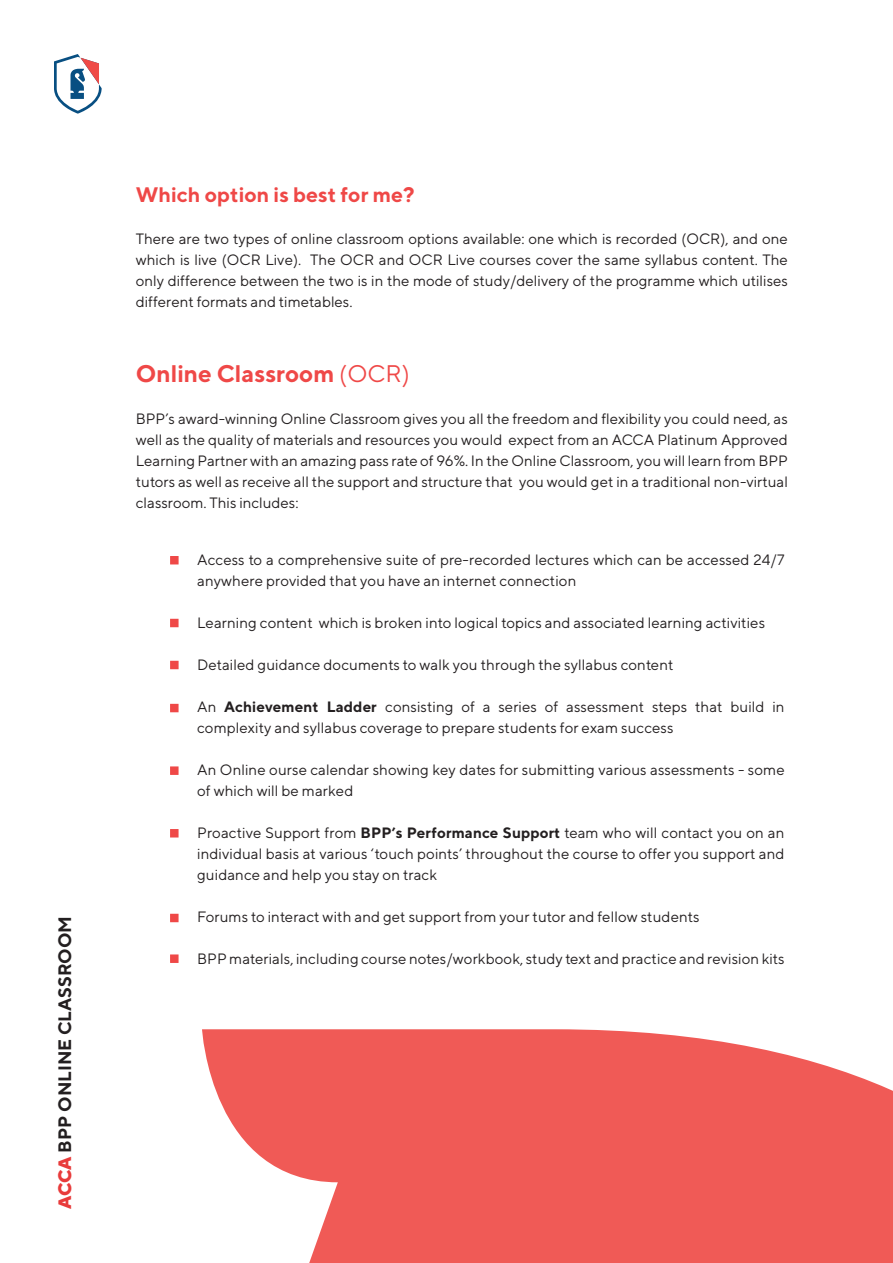
<style>
.page{position:relative;width:893px;height:1263px;background:#fff}
.page>*{position:absolute;margin:0;border:0;box-sizing:border-box;transform-origin:0 0}
.t1{font:700 24px "TT Norms";color:#ef4847}
.t2{font:700 21px "TT Norms";color:#ef4847}
.t3{font:700 18px "TT Norms";color:#231f20}
.t4{font:15px/21px "TT Norms";letter-spacing:.005em;color:#231f20;text-align:justify}
.s1{font-weight:800;color:#e83b3b}
.s2{font-weight:400}
.s3{font-weight:700}
</style>
<div class="page">
<svg style="left:54px;top:54px;width:48px;height:60px"></svg>
<svg style="left:170px;top:556px;width:9px;height:8px"></svg>
<svg style="left:170px;top:661px;width:9px;height:8px"></svg>
<svg style="left:170px;top:704px;width:9px;height:8px"></svg>
<svg style="left:170px;top:829px;width:9px;height:8px"></svg>
<svg style="left:170px;top:914px;width:9px;height:8px"></svg>
<svg style="left:170px;top:619px;width:9px;height:8px"></svg>
<div style="left:170px;top:766px;width:9px;height:9px;background:#ef4847;border:2px solid #ef4847"></div>
<div style="left:170px;top:954px;width:9px;height:9px;background:#ef4847;border:2px solid #ef4847"></div>
<svg style="left:202px;top:1029px;width:691px;height:234px;background:#f16f6b"></svg>
<p class="t3" style="left:54px;top:1209px;width:295px;rotate:-90deg"><span class="s1">ACCA</span> BPP ONLINE CLASSROOM</p>
<h2 class="t2" style="left:136px;top:181px;width:280px">Which option is best for me?</h2>
<p class="t4" style="left:136px;top:228px;width:654px">There are two types of online classroom options available: one which is recorded (OCR), and one which is live (OCR Live). The OCR and OCR Live courses cover the same syllabus content. The only difference between the two is in the mode of study/delivery of the programme which utilises different formats and timetables.</p>
<h1 class="t1" style="left:136px;top:358px;width:275px">Online Classroom <span class="s2">(OCR)</span></h1>
<p class="t4" style="left:136px;top:408px;width:654px">BPP’s award-winning Online Classroom gives you all the freedom and flexibility you could need, as well as the quality of materials and resources you would expect from an ACCA Platinum Approved Learning Partner with an amazing pass rate of 96%. In the Online Classroom, you will learn from BPP tutors as well as receive all the support and structure that you would get in a traditional non-virtual classroom. This includes:</p>
<p class="t4" style="left:197px;top:549px;width:589px">Access to a comprehensive suite of pre-recorded lectures which can be accessed 24/7 anywhere provided that you have an internet connection</p>
<p class="t4" style="left:197px;top:612px;width:569px">Learning content which is broken into logical topics and associated learning activities</p>
<p class="t4" style="left:197px;top:654px;width:478px">Detailed guidance documents to walk you through the syllabus content</p>
<p class="t4" style="left:197px;top:696px;width:589px">An <span class="s3">Achievement Ladder</span> consisting of a series of assessment steps that build in complexity and syllabus coverage to prepare students for exam success</p>
<p class="t4" style="left:197px;top:759px;width:589px">An Online ourse calendar showing key dates for submitting various assessments - some of which will be marked</p>
<p class="t4" style="left:197px;top:822px;width:589px">Proactive Support from <span class="s3">BPP’s Performance Support</span> team who will contact you on an individual basis at various ‘touch points’ throughout the course to offer you support and guidance and help you stay on track</p>
<p class="t4" style="left:197px;top:906px;width:504px">Forums to interact with and get support from your tutor and fellow students</p>
<p class="t4" style="left:197px;top:948px;width:589px">BPP materials, including course notes/workbook, study text and practice and revision kits</p>
</div>
